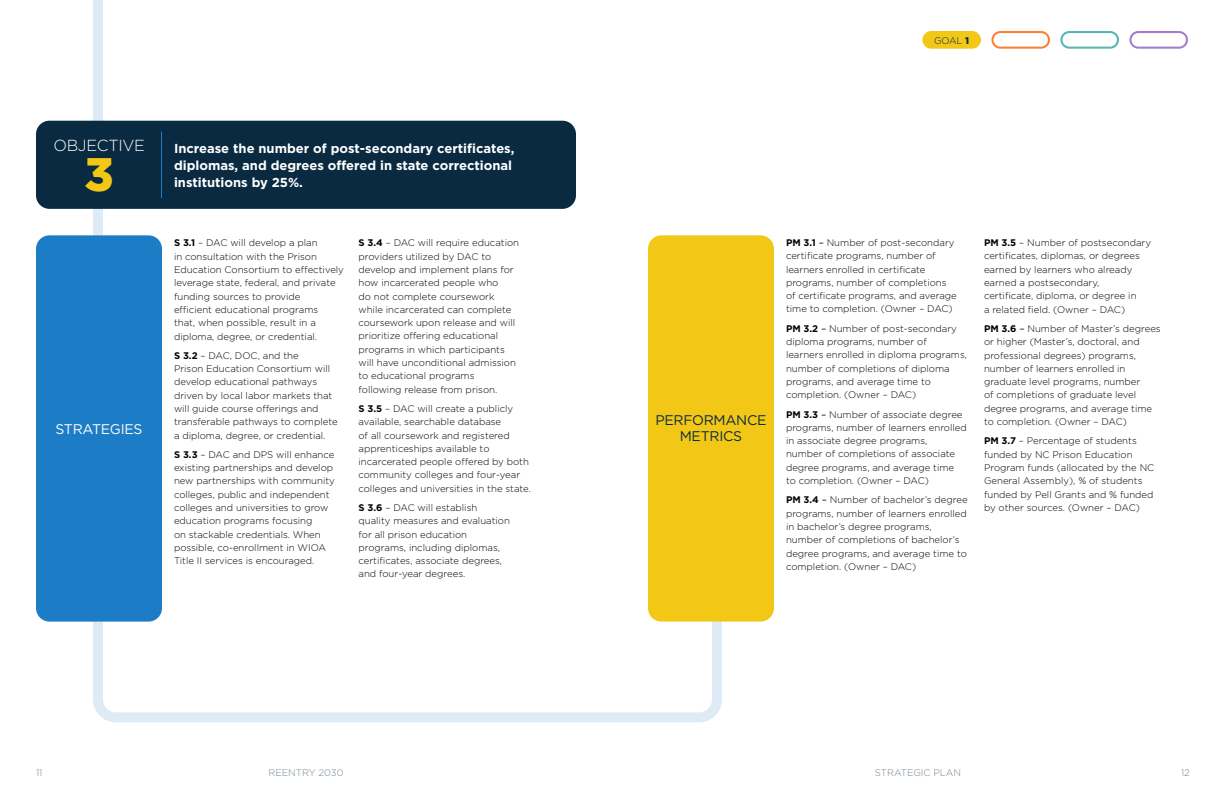
<style>
.page{position:relative;width:1224px;height:792px;background:#fff}
.page>*{position:absolute;margin:0;border:0;box-sizing:border-box;transform-origin:0 0}
.t1{font:900 47px "Gotham";color:#f3c716}
.t2{font:300 16px "Gotham";letter-spacing:-.02em;color:#fff}
.t3{font:14px/16px "Gotham";letter-spacing:-.02em;color:#092a40;text-align:center}
.t4{font:14px "Gotham";letter-spacing:-.02em;color:#fff}
.t5{font:700 13px/17px "Gotham";color:#fff}
.t6{font:300 9.6px/13.3px "Gotham";color:#000}
.t7{font:300 9.6px "Gotham";color:#748592}
.t8{font:300 9.6px "Gotham";color:#092a40}
.s1{font-weight:900}
.s2{font-weight:700}
.s3{font-weight:400;font-style:italic}
</style>
<div class="page">
<svg style="left:93px;top:612px;width:629px;height:111px"></svg>
<svg style="left:36px;top:0;width:72px;height:245px"></svg>
<div style="left:36px;top:121px;width:540px;height:88px;background:#092a40;border-radius:14px"></div>
<div style="left:36px;top:235px;width:126px;height:387px;background:#1d7cc6;border-radius:14px"></div>
<div style="left:648px;top:235px;width:126px;height:387px;background:#f3c716;border-radius:14px"></div>
<hr style="left:161px;top:132px;width:1px;height:66px;background:#1d7cc6">
<div style="left:1129px;top:31px;width:59px;height:18px;border:2px solid #a67bc9;border-radius:8px"></div>
<div style="left:1060px;top:31px;width:59px;height:18px;border:2px solid #57b6b2;border-radius:8px"></div>
<div style="left:991px;top:31px;width:59px;height:18px;border:2px solid #ff7f30;border-radius:8px"></div>
<div style="left:923px;top:32px;width:57px;height:16px;background:#f3c716;border-radius:8px"></div>
<div style="left:922px;top:31px;width:59px;height:18px;border:2px solid #f3c716;border-radius:8px"></div>
<p class="t8" style="left:934px;top:34px;width:36px">GOAL <span class="s1">1</span></p>
<h2 class="t2" style="left:53px;top:135px;width:93px">OBJECTIVE</h2>
<h1 class="t1" style="left:85px;top:147px;width:31px">3</h1>
<h3 class="t5" style="left:174px;top:140px;width:342px">Increase the number of post-secondary certificates, diplomas, and degrees offered in state correctional institutions by 25%.</h3>
<p class="t6" style="left:359px;top:236px;width:162px"><span class="s2">S 3.4</span> – DAC will require education providers utilized by DAC to develop and implement plans for how incarcerated people who<br>do not complete coursework while incarcerated can complete coursework upon release and will prioritize offering educational programs in which participants will have unconditional admission to educational programs following release from prison.</p>
<p class="t6" style="left:359px;top:402px;width:174px"><span class="s2">S 3.5</span> – DAC will create a publicly available, searchable database<br>of all coursework and registered apprenticeships available to incarcerated people offered by both community colleges and four-year colleges and universities in the state.</p>
<p class="t6" style="left:359px;top:501px;width:153px"><span class="s2">S 3.6</span> – DAC will establish quality measures and evaluation for all prison education programs, including diplomas, certificates, associate degrees, and four-year degrees.</p>
<p class="t6" style="left:174px;top:236px;width:171px"><span class="s2">S 3.1</span> – DAC will develop a plan<br>in consultation with the Prison<br>Education Consortium to effectively leverage state, federal, and private funding sources to provide<br>efficient educational programs<br>that, when possible, result in a diploma, degree, or credential.</p>
<p class="t6" style="left:174px;top:349px;width:165px"><span class="s2">S 3.2</span> – DAC, DOC, and the<br>Prison Education Consortium will develop educational pathways driven by local labor markets that will guide course offerings and transferable pathways to complete a diploma, degree, or credential.</p>
<p class="t6" style="left:174px;top:448px;width:162px"><span class="s2">S 3.3</span> – DAC and DPS will enhance existing partnerships and develop new partnerships with community colleges, public and independent colleges and universities to grow education programs focusing<br>on stackable credentials. When possible, co-enrollment in WIOA<br>Title II services is encouraged.</p>
<h3 class="t4" style="left:55px;top:420px;width:89px">STRATEGIES</h3>
<h3 class="t3" style="left:655px;top:412px;width:113px">PERFORMANCE<br>METRICS</h3>
<p class="t6" style="left:786px;top:236px;width:172px"><span class="s2">PM 3.1</span> <span class="s3">–</span> Number of post-secondary certificate programs, number of learners enrolled in certificate programs, number of completions of certificate programs, and average time to completion. (Owner – DAC)</p>
<p class="t6" style="left:786px;top:321px;width:183px"><span class="s2">PM 3.2</span> <span class="s3">–</span> Number of post-secondary diploma programs, number of<br>learners enrolled in diploma programs, number of completions of diploma programs, and average time to completion. (Owner – DAC)</p>
<p class="t6" style="left:786px;top:407px;width:182px"><span class="s2">PM 3.3</span> <span class="s3">–</span> Number of associate degree programs, number of learners enrolled in associate degree programs,<br>number of completions of associate degree programs, and average time<br>to completion. (Owner – DAC)</p>
<p class="t6" style="left:786px;top:493px;width:183px"><span class="s2">PM 3.4</span> <span class="s3">–</span> Number of bachelor’s degree programs, number of learners enrolled in bachelor’s degree programs, number of completions of bachelor’s degree programs, and average time to completion. (Owner – DAC)</p>
<p class="t6" style="left:984px;top:236px;width:169px"><span class="s2">PM 3.5</span> – Number of postsecondary certificates, diplomas, or degrees earned by learners who already earned a postsecondary, certificate, diploma, or degree in<br>a related field. (Owner – DAC)</p>
<p class="t6" style="left:984px;top:322px;width:178px"><span class="s2">PM 3.6</span> <span class="s3">–</span> Number of Master’s degrees or higher (Master’s, doctoral, and professional degrees) programs, number of learners enrolled in graduate level programs, number<br>of completions of graduate level degree programs, and average time to completion. (Owner – DAC)</p>
<p class="t6" style="left:984px;top:434px;width:172px"><span class="s2">PM 3.7</span> – Percentage of students funded by NC Prison Education<br>Program funds (allocated by the NC<br>General Assembly), % of students funded by Pell Grants and % funded by other sources. (Owner – DAC)</p>
<p class="t7" style="left:36px;top:767px;width:8px">11</p>
<p class="t7" style="left:268px;top:767px;width:77px">REENTRY 2030</p>
<p class="t7" style="left:875px;top:767px;width:88px">STRATEGIC PLAN</p>
<p class="t7" style="left:1181px;top:767px;width:10px">12</p>
</div>
